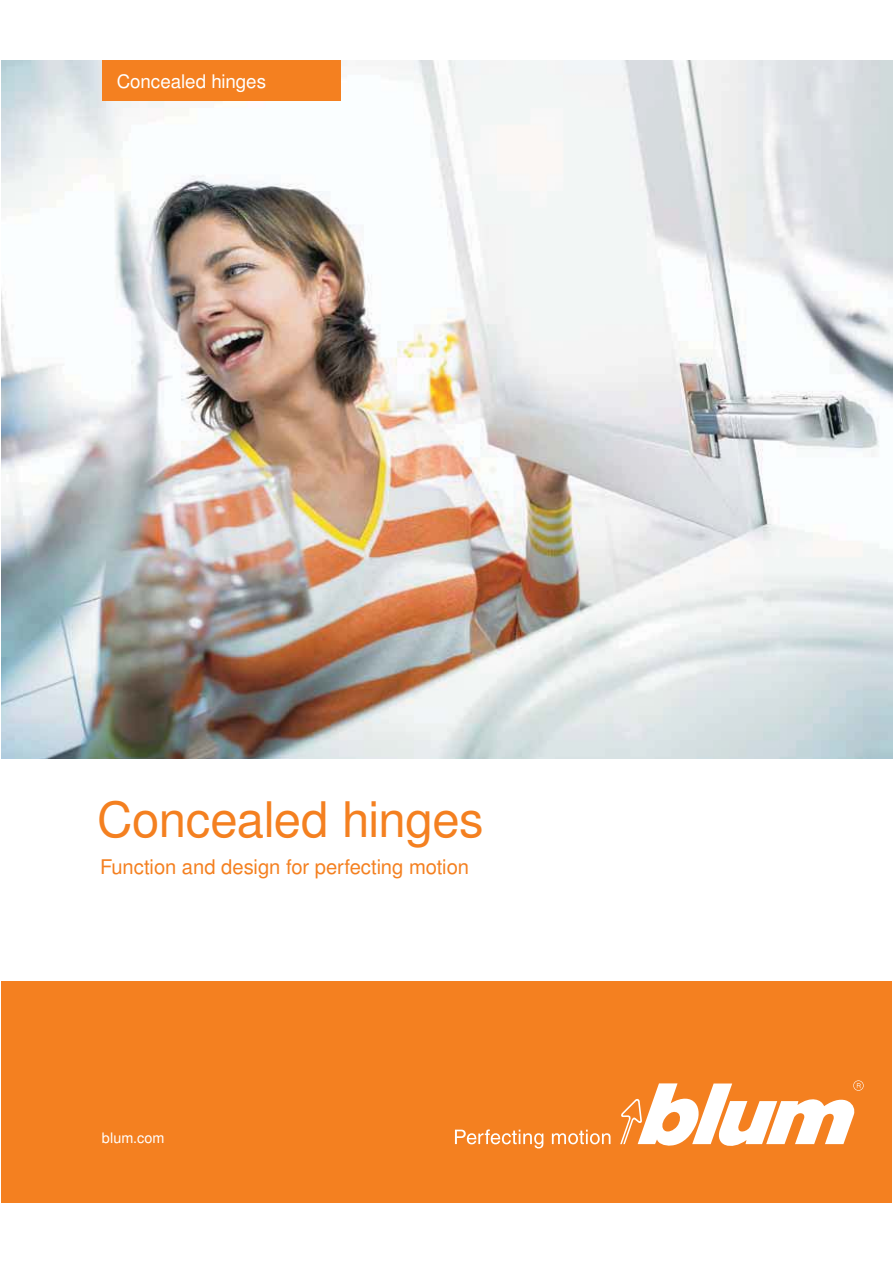
<style>
.page{position:relative;width:893px;height:1263px;background:#fff}
.page>*{position:absolute;margin:0;border:0;box-sizing:border-box;transform-origin:0 0}
.t1{font:49.05px "Nimbus Sans OT";letter-spacing:-.01em;color:#f48020}
.t2{font:20.25px "Nimbus Sans OT";letter-spacing:-.005em;color:#f48020}
.t3{font:18.75px "Nimbus Sans OT";color:#fff}
.t4{font:14.4px "Nimbus Sans OT";color:#fff}
</style>
<div class="page">
<img style="left:2px;top:60px;width:890px;height:698px">
<div style="left:2px;top:981px;width:890px;height:222px;background:#f48020"></div>
<div style="left:102px;top:60px;width:239px;height:41px;background:#f48020"></div>
<svg style="left:620px;top:1080px;width:244px;height:66px"></svg>
<svg style="left:455px;top:1129px;width:88px;height:20px"></svg>
<svg style="left:552px;top:1130px;width:58px;height:14px"></svg>
<p class="t3" style="left:117px;top:74px;width:151px">Concealed hinges</p>
<h1 class="t1" style="left:97px;top:800px;width:388px">Concealed hinges</h1>
<p class="t2" style="left:100px;top:859px;width:370px">Function and design for perfecting motion</p>
<p class="t4" style="left:102px;top:1132px;width:64px">blum.com</p>
</div>
